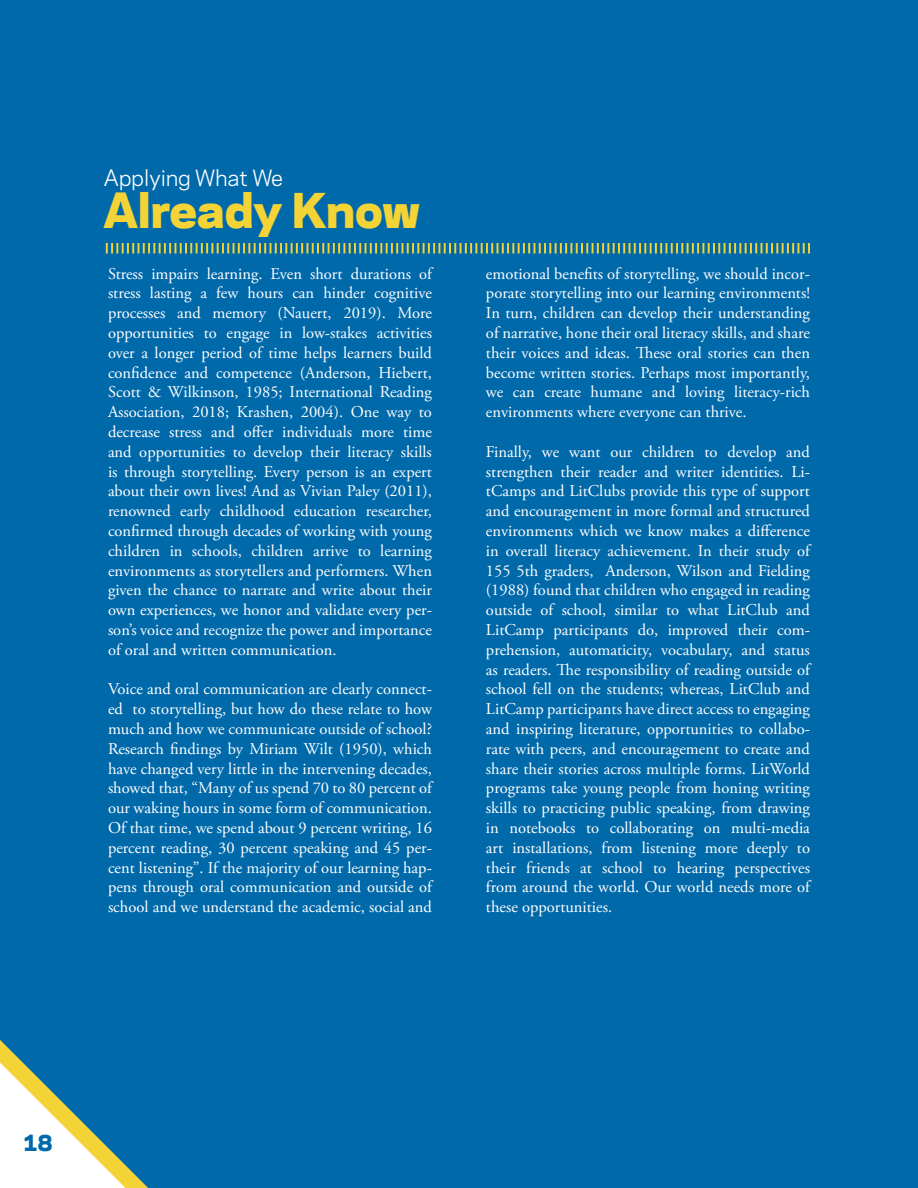
<style>
.page{position:relative;width:918px;height:1188px;background:#0069aa}
.page>*{position:absolute;margin:0;border:0;box-sizing:border-box;transform-origin:0 0}
.t1{font:800 45px "Galaxie Polaris";color:#f3d336}
.t2{font:21px "Galaxie Polaris";color:#fff}
.t3{font:800 21px "Galaxie Polaris";color:#0069aa}
.t4{font:16.5px/19.8px "Adobe Garamond Pro";color:#fff;text-align:justify}
</style>
<div class="page">
<svg style="left:0;top:1040px;width:148px;height:148px"></svg>
<svg style="left:106px;top:243px;width:704px;height:11px"></svg>
<div style="left:22px;top:1134px;width:32px;height:32px;background:#fff"></div>
<p class="t2" style="left:104px;top:162px;width:181px">Applying What We</p>
<h1 class="t1" style="left:104px;top:172px;width:318px">Already Know</h1>
<p class="t4" style="left:108px;top:264px;width:326px">Stress impairs learning. Even short durations of stress lasting a few hours can hinder cognitive processes and memory (Nauert, 2019). More opportunities to engage in low-stakes activities over a longer period of time helps learners build confidence and competence (Anderson, Hiebert, Scott &amp; Wilkinson, 1985; International Reading Association, 2018; Krashen, 2004). One way to decrease stress and offer individuals more time and opportunities to develop their literacy skills is through storytelling. Every person is an expert about their own lives! And as Vivian Paley (2011), renowned early childhood education researcher, confirmed through decades of working with young children in schools, children arrive to learning environments as storytellers and performers. When given the chance to narrate and write about their own experiences, we honor and validate every per&shy;son’s voice and recognize the power and importance of oral and written communication.</p>
<p class="t4" style="left:108px;top:680px;width:326px">Voice and oral communication are clearly connect&shy;ed to storytelling, but how do these relate to how much and how we communicate outside of school?<br>Research findings by Miriam Wilt (1950), which have changed very little in the intervening decades, showed that, “Many of us spend 70 to 80 percent of our waking hours in some form of communication.<br>Of that time, we spend about 9 percent writing, 16 percent reading, 30 percent speaking and 45 per&shy;cent listening”. If the majority of our learning hap&shy;pens through oral communication and outside of school and we understand the academic, social and</p>
<p class="t4" style="left:486px;top:264px;width:326px">emotional benefits of storytelling, we should incor&shy;porate storytelling into our learning environments!<br>In turn, children can develop their understanding of narrative, hone their oral literacy skills, and share their voices and ideas. These oral stories can then become written stories. Perhaps most importantly, we can create humane and loving literacy-rich environments where everyone can thrive.</p>
<p class="t4" style="left:486px;top:442px;width:326px">Finally, we want our children to develop and strengthen their reader and writer identities. Li&shy;tCamps and LitClubs provide this type of support and encouragement in more formal and structured environments which we know makes a difference in overall literacy achievement. In their study of 155 5th graders, Anderson, Wilson and Fielding (1988) found that children who engaged in reading outside of school, similar to what LitClub and LitCamp participants do, improved their com&shy;prehension, automaticity, vocabulary, and status as readers. The responsibility of reading outside of school fell on the students; whereas, LitClub and LitCamp participants have direct access to engaging and inspiring literature, opportunities to collabo&shy;rate with peers, and encouragement to create and share their stories across multiple forms. LitWorld programs take young people from honing writing skills to practicing public speaking, from drawing in notebooks to collaborating on multi-media art installations, from listening more deeply to their friends at school to hearing perspectives from around the world. Our world needs more of these opportunities.</p>
<p class="t3" style="left:23px;top:1125px;width:31px">18</p>
</div>
